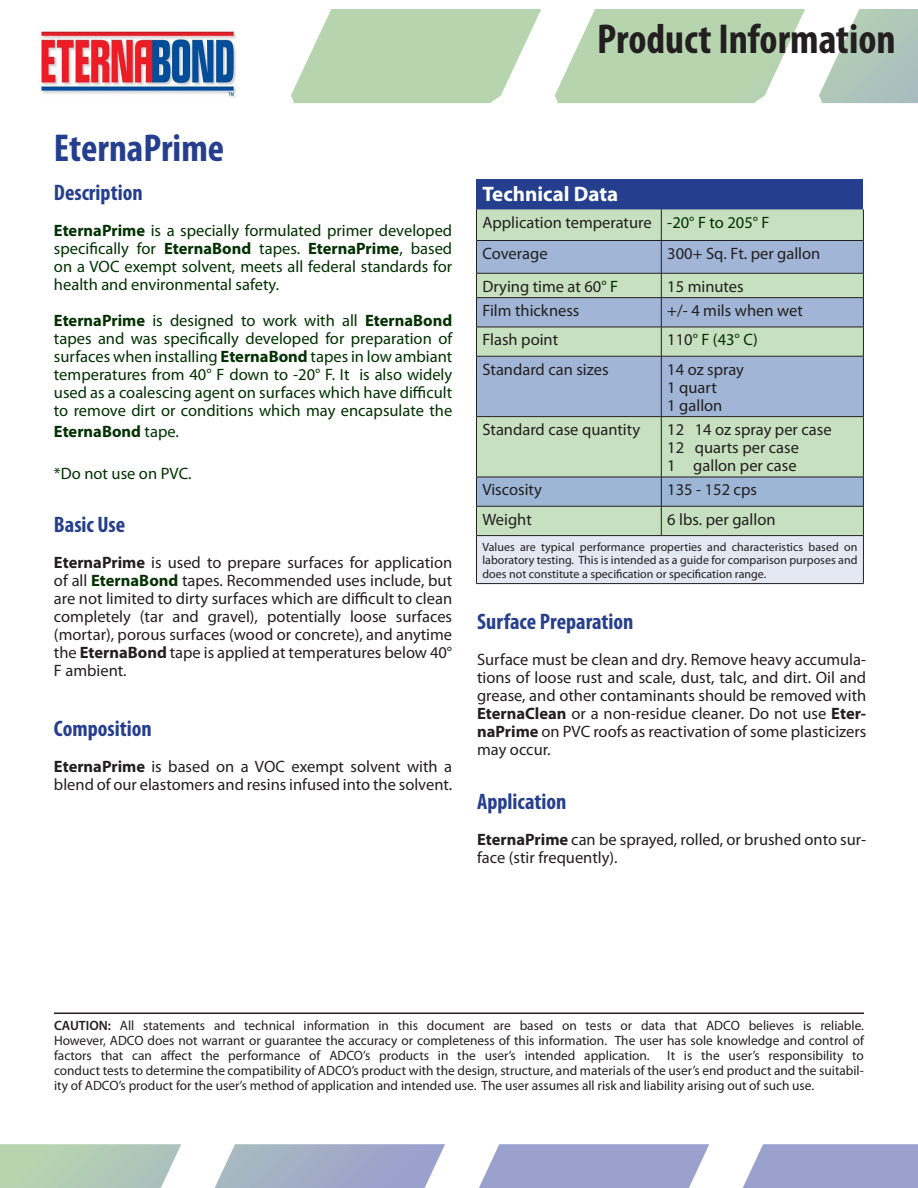
<style>
.page{position:relative;width:918px;height:1188px;background:#fff}
.page>*{position:absolute;margin:0;border:0;box-sizing:border-box;transform-origin:0 0}
.t1{font:700 condensed 42px "Myriad Pro";color:#231f20}
.t2{font:700 condensed 39px "Myriad Pro";color:#253f8e}
.Body_Copy{font:700 condensed 22.5px "Myriad Pro";color:#253f8e}
.t3{font:700 21px "Myriad Pro";color:#fff}
.t4{font:16.5px/18px "Myriad Pro";color:#231f20;text-align:justify}
.t5{font:16.5px/18px "Myriad Pro";color:#003100;text-align:justify}
.t6{font:700 16.5px "Myriad Pro";color:#003100}
.t7{font:13.5px/15px "Myriad Pro";color:#231f20;text-align:justify}
.t8{font:12px/13.5px "Myriad Pro";color:#231f20;text-align:justify}
.s1{font-weight:700}
.s2{font-weight:400}
.s3{font-weight:700;color:#003100}
.s4{color:#003100}
.s5{color:#231f20}
.s6{font-weight:600}
</style>
<div class="page">
<svg style="left:0;top:1144px;width:918px;height:44px"></svg>
<svg style="left:291px;top:9px;width:627px;height:94px"></svg>
<hr style="left:54px;top:1013px;width:810px;height:1px;background:#231f20">
<div style="left:476px;top:179px;width:387px;height:30px;background:#253f8e"></div>
<svg style="left:477px;top:357px;width:386px;height:120px;background:#b3cac9"></svg>
<div style="left:476px;top:536px;width:387px;height:48px;background:#e4e8f3"></div>
<svg style="left:476px;top:209px;width:388px;height:147px;background:#b1c7c2"></svg>
<hr style="left:476px;top:356px;width:185px;height:1px;background:#231f20">
<hr style="left:476px;top:356px;width:1px;height:60px;background:#231f20">
<hr style="left:661px;top:356px;width:203px;height:1px;background:#231f20">
<hr style="left:661px;top:356px;width:1px;height:60px;background:#231f20">
<hr style="left:863px;top:356px;width:1px;height:60px;background:#231f20">
<hr style="left:476px;top:416px;width:185px;height:1px;background:#231f20">
<hr style="left:476px;top:417px;width:1px;height:60px;background:#231f20">
<hr style="left:661px;top:416px;width:203px;height:1px;background:#231f20">
<hr style="left:661px;top:417px;width:1px;height:60px;background:#231f20">
<hr style="left:863px;top:417px;width:1px;height:60px;background:#231f20">
<svg style="left:476px;top:477px;width:388px;height:58px;background:#adc5c4"></svg>
<hr style="left:476px;top:535px;width:185px;height:1px;background:#231f20">
<hr style="left:476px;top:536px;width:1px;height:47px;background:#231f20">
<hr style="left:661px;top:535px;width:203px;height:1px;background:#231f20">
<hr style="left:863px;top:536px;width:1px;height:47px;background:#231f20">
<hr style="left:476px;top:583px;width:185px;height:1px;background:#231f20">
<hr style="left:661px;top:583px;width:203px;height:1px;background:#231f20">
<img style="left:38px;top:28px;width:198px;height:70px">
<p class="t1" style="left:597px;top:12px;width:300px">Product Information</p>
<p class="t2" style="left:54px;top:123px;width:172px">EternaPrime</p>
<p class="Body_Copy" style="left:54px;top:179px;width:90px">Description</p>
<p class="t5" style="left:54px;top:222px;width:400px"><span class="s1">EternaPrime</span> is a specially formulated primer developed specifically for <span class="s1">EternaBond</span> tapes. <span class="s1">EternaPrime</span>, based on a VOC exempt solvent, meets all federal standards for health and environmental safety.</p>
<p class="t5" style="left:54px;top:312px;width:400px"><span class="s1">EternaPrime</span> is designed to work with all <span class="s1">EternaBond </span>tapes and was specifically developed for preparation of surfaces when installing <span class="s1">EternaBond</span> tapes in low ambiant temperatures from 40° F down to -20° F. It is also widely used as a coalescing agent on surfaces which have difficult to remove dirt or conditions which may encapsulate the</p>
<p class="t6" style="left:54px;top:421px;width:126px">EternaBond <span class="s2">tape.</span></p>
<p class="t5" style="left:54px;top:465px;width:139px">*Do not use on PVC.</p>
<p class="Body_Copy" style="left:54px;top:510px;width:73px">Basic Use</p>
<p class="t4" style="left:54px;top:553px;width:400px"><span class="s1">EternaPrime</span> is used to prepare surfaces for application of all <span class="s3">EternaBond</span> tapes. Recommended uses include, but are not limited to dirty surfaces which are difficult to clean completely (tar and gravel), potentially loose surfaces (mortar), porous surfaces (wood or concrete), and anytime the <span class="s1">EternaBond</span> tape is applied at temperatures below 40<span class="s4">° </span>F ambient.</p>
<p class="Body_Copy" style="left:54px;top:714px;width:99px">Composition</p>
<p class="t4" style="left:54px;top:757px;width:400px"><span class="s1">EternaPrime</span> is based on a VOC exempt solvent with a blend of our elastomers and resins infused into the solvent.</p>
<p class="t3" style="left:482px;top:180px;width:137px">Technical Data</p>
<p class="t4" style="left:482px;top:213px;width:171px">Application temperature</p>
<p class="t5" style="left:667px;top:213px;width:104px">-20° F to 205° F</p>
<p class="t4" style="left:482px;top:244px;width:67px">Coverage</p>
<p class="t4" style="left:667px;top:244px;width:155px">300+ Sq. Ft. per gallon</p>
<p class="t4" style="left:482px;top:277px;width:137px">Drying time at 60<span class="s4">° F</span></p>
<p class="t4" style="left:667px;top:277px;width:78px">15 minutes</p>
<p class="t4" style="left:482px;top:301px;width:99px">Film thickness</p>
<p class="t4" style="left:667px;top:301px;width:137px">+/- 4 mils when wet</p>
<p class="t4" style="left:482px;top:331px;width:77px">Flash point</p>
<p class="t5" style="left:667px;top:331px;width:92px"><span class="s5">110</span>° F (43° C)</p>
<p class="t4" style="left:482px;top:360px;width:128px">Standard can sizes</p>
<p class="t4" style="left:667px;top:360px;width:78px">14 oz spray</p>
<p class="t4" style="left:667px;top:378px;width:51px">1 quart</p>
<p class="t4" style="left:667px;top:396px;width:57px">1 gallon</p>
<p class="t4" style="left:482px;top:420px;width:159px">Standard case quantity</p>
<p class="t4" style="left:667px;top:420px;width:166px">12 14 oz spray per case</p>
<p class="t4" style="left:667px;top:438px;width:133px">12 quarts per case</p>
<p class="t4" style="left:667px;top:456px;width:131px">1 gallon per case</p>
<p class="t4" style="left:482px;top:481px;width:61px">Viscosity</p>
<p class="t4" style="left:667px;top:481px;width:91px">135 - 152 cps</p>
<p class="t4" style="left:482px;top:510px;width:51px">Weight</p>
<p class="t4" style="left:667px;top:510px;width:110px">6 lbs. per gallon</p>
<p class="t8" style="left:482px;top:540px;width:376px">Values are typical performance properties and characteristics based on laboratory testing. This is intended as a guide for comparison purposes and does not constitute a specification or specification range.</p>
<p class="Body_Copy" style="left:477px;top:607px;width:158px">Surface Preparation</p>
<p class="t4" style="left:477px;top:650px;width:391px">Surface must be clean and dry. Remove heavy accumula&shy;tions of loose rust and scale, dust, talc, and dirt. Oil and grease, and other contaminants should be removed with <span class="s1">EternaClean</span> or a non-residue cleaner. Do not use <span class="s1">Eter&shy;naPrime</span> on PVC roofs as reactivation of some plasticizers may occur.</p>
<p class="Body_Copy" style="left:477px;top:787px;width:91px">Application</p>
<p class="t4" style="left:477px;top:830px;width:391px"><span class="s1">EternaPrime</span> can be sprayed, rolled, or brushed onto sur&shy;face (stir frequently).</p>
<p class="t7" style="left:54px;top:1018px;width:812px"><span class="s6">CAUTION:</span> All statements and technical information in this document are based on tests or data that ADCO believes is reliable.<br>However, ADCO does not warrant or guarantee the accuracy or completeness of this information. The user has sole knowledge and control of factors that can affect the performance of ADCO’s products in the user’s intended application.</p>
<p class="t7" style="left:54px;top:1048px;width:812px;text-indent:613px">It is the user’s responsibility to conduct tests to determine the compatibility of ADCO’s product with the design, structure, and materials of the user’s end product and the suitabil&shy;ity of ADCO’s product for the user’s method of application and intended use. The user assumes all risk and liability arising out of such use.</p>
</div>
